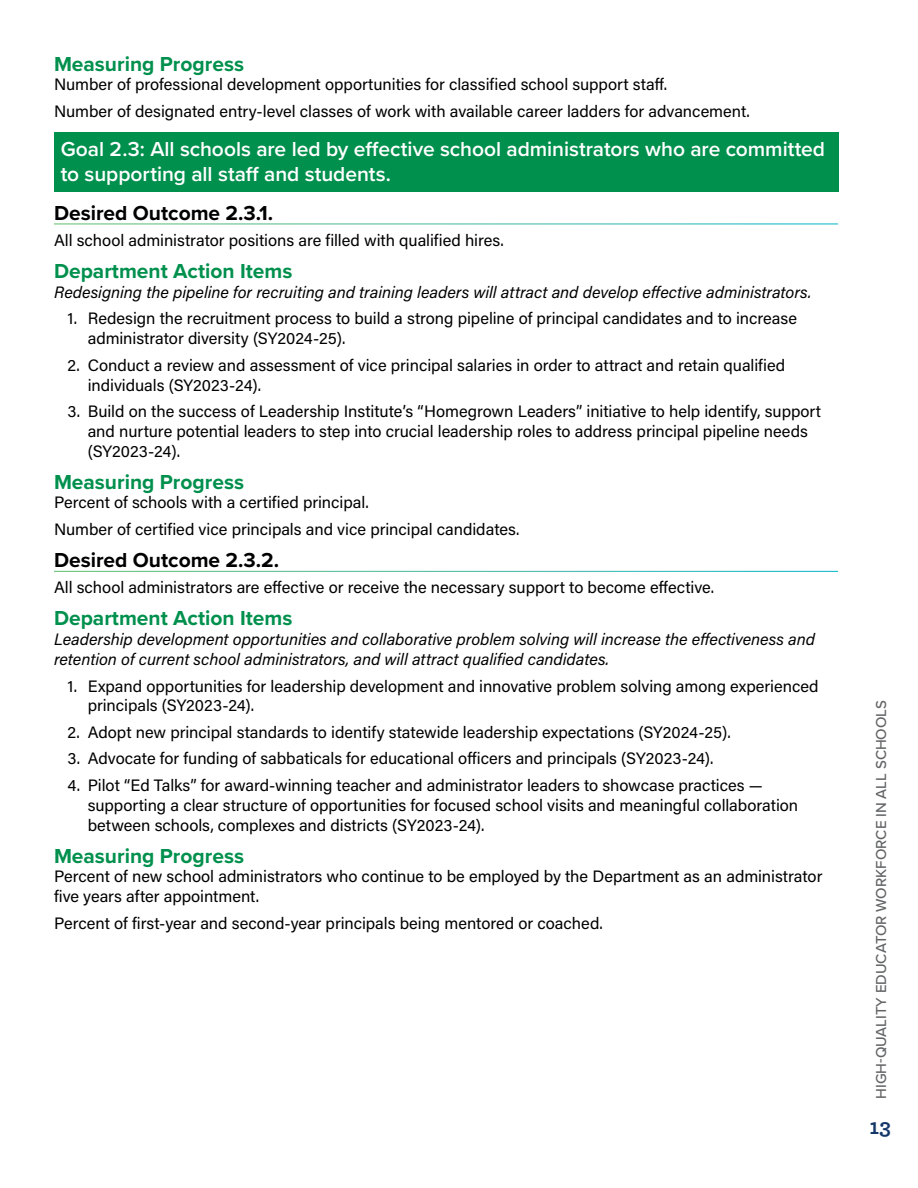
<style>
.page{position:relative;width:918px;height:1188px;background:#fff}
.page>*{position:absolute;margin:0;border:0;box-sizing:border-box;transform-origin:0 0}
.t1{font:700 22.5px "Archer";color:#14376a}
.t2{font:600 21px/25.2px "Proxima Nova";letter-spacing:-.005em;color:#fff}
.t3{font:700 21px "Proxima Nova";color:#00904d}
.t4{font:700 21px "Proxima Nova";color:#000}
.t5{font:16.5px/19.8px "Acumin Pro";color:#000}
.t6{font:italic 16.5px/19.8px "Acumin Pro";letter-spacing:-.005em;color:#000}
.t7{font:500 15px "Proxima Nova";color:#636466}
</style>
<div class="page">
<div style="left:54px;top:132px;width:784px;height:60px;background:#00904d"></div>
<p class="t3" style="left:54px;top:48px;width:192px">Measuring Progress</p>
<p class="t5" style="left:54px;top:71px;width:697px;line-height:26.5px">Number of professional development opportunities for classified school support staff.<br>Number of designated entry-level classes of work with available career ladders for advancement.</p>
<p class="t2" style="left:61px;top:135px;width:766px">Goal 2.3: All schools are led by effective school administrators who are committed to supporting all staff and students.</p>
<p class="t4" style="left:54px;top:197px;width:221px">Desired Outcome 2.3.1.</p>
<p class="t5" style="left:54px;top:230px;width:451px">All school administrator positions are filled with qualified hires.</p>
<p class="t3" style="left:54px;top:255px;width:240px">Department Action Items</p>
<p class="t6" style="left:54px;top:281px;width:759px">Redesigning the pipeline for recruiting and training leaders will attract and develop effective administrators.</p>
<p class="t5" style="left:88px;top:308px;width:711px;text-indent:-20px">1. Redesign the recruitment process to build a strong pipeline of principal candidates and to increase administrator diversity (SY2024-25).</p>
<p class="t5" style="left:88px;top:354px;width:699px;text-indent:-20px">2. Conduct a review and assessment of vice principal salaries in order to attract and retain qualified individuals (SY2023-24).</p>
<p class="t5" style="left:88px;top:401px;width:735px;text-indent:-20px">3. Build on the success of Leadership Institute’s “Homegrown Leaders” initiative to help identify, support and nurture potential leaders to step into crucial leadership roles to address principal pipeline needs (SY2023-24).</p>
<p class="t3" style="left:54px;top:466px;width:192px">Measuring Progress</p>
<p class="t5" style="left:54px;top:489px;width:467px;line-height:26.5px">Percent of schools with a certified principal.<br>Number of certified vice principals and vice principal candidates.</p>
<p class="t4" style="left:54px;top:544px;width:227px">Desired Outcome 2.3.2.</p>
<p class="t5" style="left:54px;top:577px;width:662px">All school administrators are effective or receive the necessary support to become effective.</p>
<p class="t3" style="left:54px;top:603px;width:240px">Department Action Items</p>
<p class="t6" style="left:54px;top:629px;width:763px">Leadership development opportunities and collaborative problem solving will increase the effectiveness and retention of current school administrators, and will attract qualified candidates.</p>
<p class="t5" style="left:88px;top:675px;width:732px;text-indent:-20px">1. Expand opportunities for leadership development and innovative problem solving among experienced principals (SY2023-24).</p>
<p class="t5" style="left:67px;top:722px;width:665px">2. Adopt new principal standards to identify statewide leadership expectations (SY2024-25).</p>
<p class="t5" style="left:67px;top:748px;width:648px">3. Advocate for funding of sabbaticals for educational officers and principals (SY2023-24).</p>
<p class="t5" style="left:88px;top:775px;width:712px;text-indent:-20px">4. Pilot “Ed Talks” for award-winning teacher and administrator leaders to showcase practices — supporting a clear structure of opportunities for focused school visits and meaningful collaboration between schools, complexes and districts (SY2023-24).</p>
<p class="t3" style="left:54px;top:840px;width:192px">Measuring Progress</p>
<p class="t5" style="left:54px;top:866px;width:770px">Percent of new school administrators who continue to be employed by the Department as an administrator five years after appointment.</p>
<p class="t5" style="left:54px;top:912px;width:550px">Percent of first-year and second-year principals being mentored or coached.</p>
<p class="t7" style="left:870px;top:1099px;width:399px;rotate:-90deg">High-Quality Educator Workforce In All Schools</p>
<h1 class="t1" style="left:870px;top:1109px;width:23px">13</h1>
</div>
